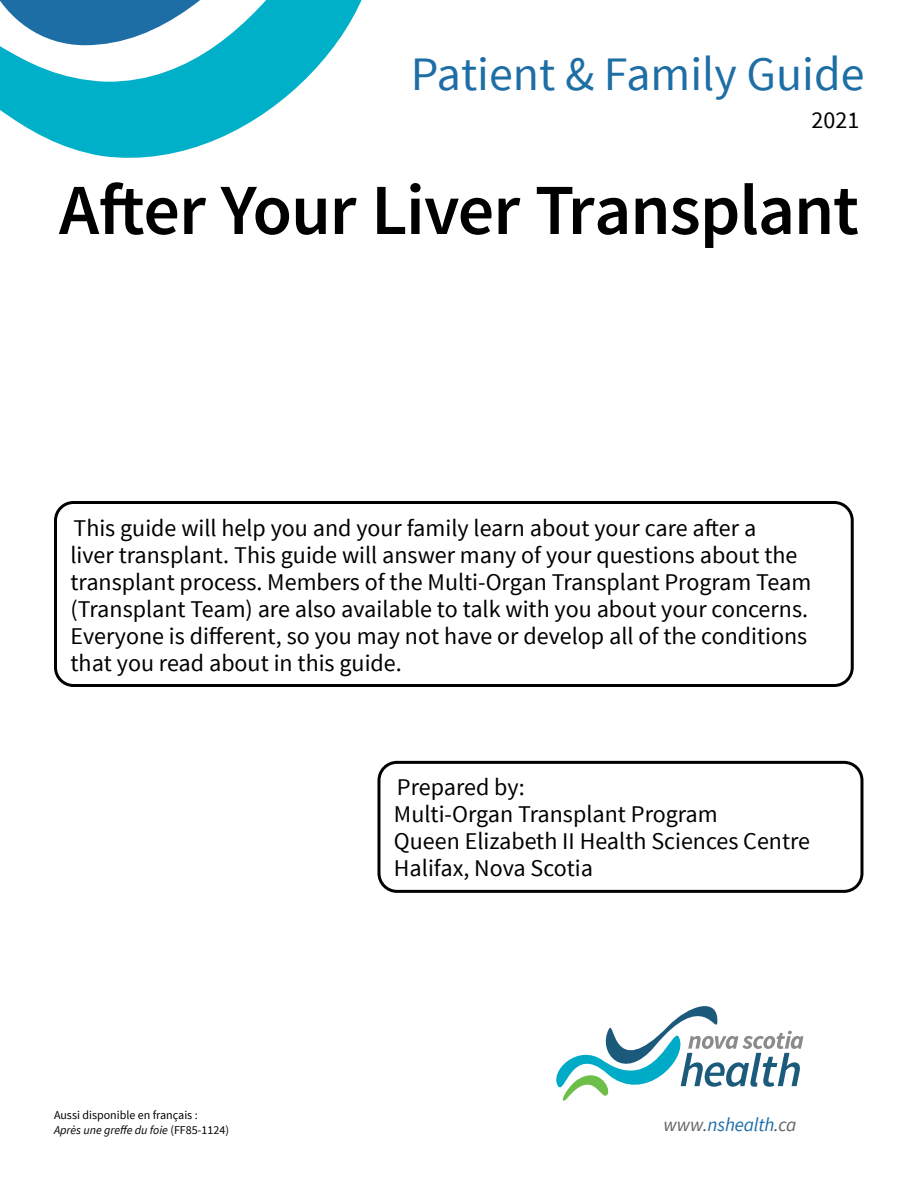
<style>
.page{position:relative;width:918px;height:1188px;background:#fff}
.page>*{position:absolute;margin:0;border:0;box-sizing:border-box;transform-origin:0 0}
.Pamphlet_Title{font:600 72px "Source Sans Pro";letter-spacing:-.015em;color:#000}
.t1{font:48px "Source Sans Pro";color:#1e6ea6}
.body_text{font:24px/27px "Source Sans Pro";color:#000}
.No_Spacing{font:24px "Source Sans Pro";color:#000}
.t2{font:italic 19.2px "Source Sans Pro";letter-spacing:-.01em;color:#1e6ea6}
.body_text-2{font:italic 12px "Source Sans Pro";color:#000}
.body_text-3{font:12px "Source Sans Pro";color:#000}
.s1{font-style:normal}
.s2{color:#636466}
</style>
<div class="page">
<div style="left:377px;top:761px;width:486px;height:132px;border:3px solid #000;border-radius:18px"></div>
<div style="left:54px;top:501px;width:800px;height:186px;border:3px solid #000;border-radius:18px"></div>
<svg style="left:556px;top:1006px;width:247px;height:95px"></svg>
<svg style="left:0;top:0;width:362px;height:158px"></svg>
<p class="t1" style="left:411px;top:44px;width:455px">Patient &amp; Family Guide</p>
<p class="body_text" style="left:812px;top:107px;width:49px">2021</p>
<p class="Pamphlet_Title" style="left:59px;top:165px;width:802px">After Your Liver Transplant</p>
<p class="body_text" style="left:70px;top:514px;width:742px">This guide will help you and your family learn about your care after a<br>liver transplant. This guide will answer many of your questions about the transplant process. Members of the Multi-Organ Transplant Program Team (Transplant Team) are also available to talk with you about your concerns.<br>Everyone is different, so you may not have or develop all of the conditions that you read about in this guide.</p>
<p class="No_Spacing" style="left:397px;top:773px;width:129px">Prepared by:</p>
<p class="No_Spacing" style="left:394px;top:800px;width:325px">Multi-Organ Transplant Program</p>
<p class="No_Spacing" style="left:394px;top:827px;width:418px">Queen Elizabeth II Health Sciences Centre</p>
<p class="No_Spacing" style="left:394px;top:854px;width:201px">Halifax, Nova Scotia</p>
<p class="body_text-3" style="left:54px;top:1108px;width:145px">Aussi disponible en français :</p>
<p class="body_text-2" style="left:54px;top:1123px;width:177px">Après une greffe du foie <span class="s1">(FF85-1124)</span></p>
<p class="t2" style="left:664px;top:1113px;width:134px"><span class="s2">www.</span>nshealth<span class="s2">.ca</span></p>
</div>
